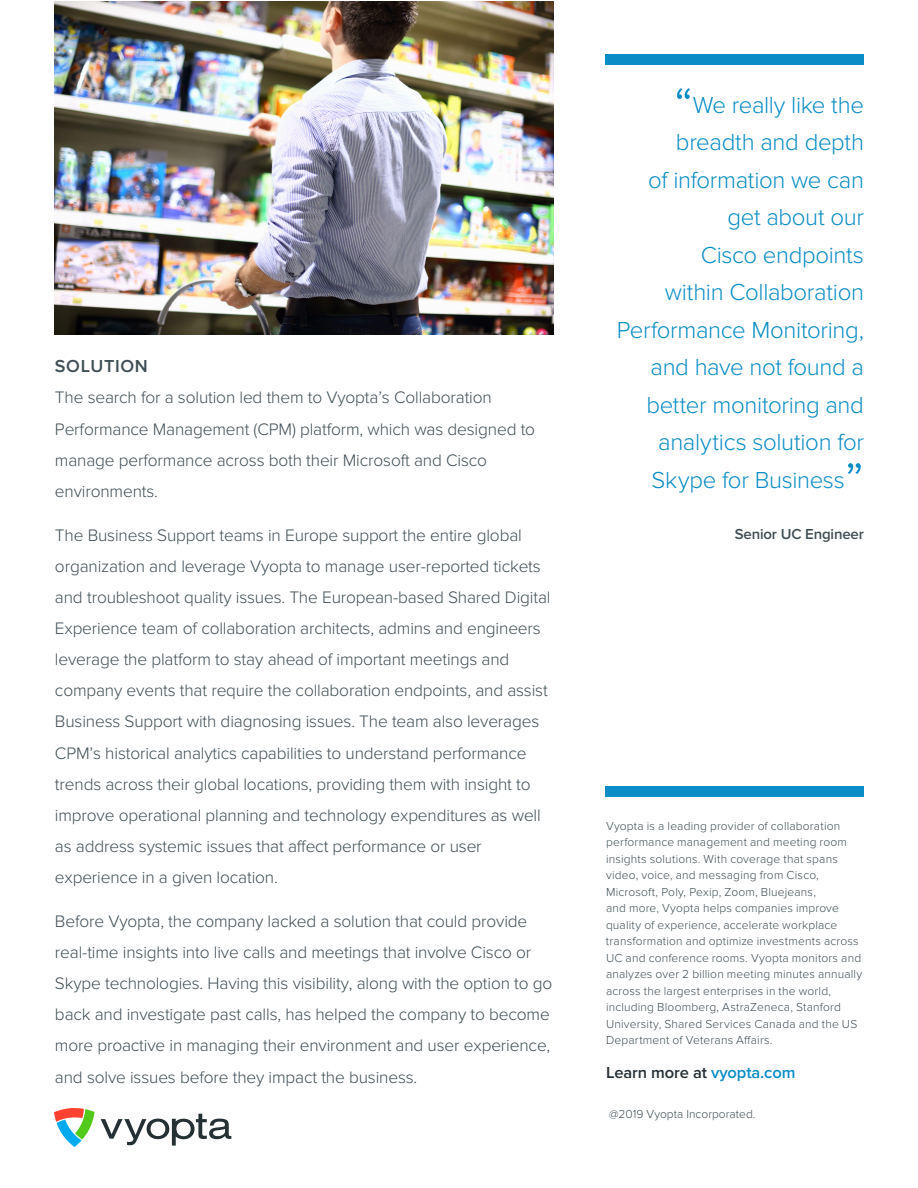
<style>
.page{position:relative;width:918px;height:1188px;background:#fff}
.page>*{position:absolute;margin:0;border:0;box-sizing:border-box;transform-origin:0 0}
.Quote_BLUE{font:300 54px "Proxima Nova";color:#0a8dc6}
.Quote_BLUE-2{font:300 24px "Proxima Nova";letter-spacing:-.015em;color:#0a8dc6}
.Body_-_Paragraph{font:600 18px "Proxima Nova";letter-spacing:.035em;color:#404e55}
.Body_-_Paragraph-2{font:300 17.25px/31px "Proxima Nova";letter-spacing:-.01em;color:#404e55}
.Legal{font:600 16.5px "Proxima Nova";letter-spacing:-.005em;color:#252e35}
.Body_-_Paragraph-3{font:600 15px "Proxima Nova";letter-spacing:-.01em;color:#404e55}
.Legal-2{font:300 12px/16.5px "Proxima Nova";letter-spacing:.015em;color:#404e55}
.s1{color:#0a8dc6}
</style>
<div class="page">
<div style="left:606px;top:786px;width:258px;height:10px;background:#0a8dc6"></div>
<div style="left:606px;top:54px;width:258px;height:11px;background:#0a8dc6"></div>
<svg style="left:54px;top:1108px;width:41px;height:39px"></svg>
<svg style="left:101px;top:1114px;width:130px;height:32px"></svg>
<img style="left:54px;top:1px;width:500px;height:333px">
<p class="Body_-_Paragraph" style="left:55px;top:355px;width:94px">SOLUTION</p>
<p class="Body_-_Paragraph-2" style="left:55px;top:382px;width:482px">The search for a solution led them to Vyopta’s Collaboration Performance Management (CPM) platform, which was designed to manage performance across both their Microsoft and Cisco environments.</p>
<p class="Body_-_Paragraph-2" style="left:55px;top:520px;width:497px">The Business Support teams in Europe support the entire global organization and leverage Vyopta to manage user-reported tickets and troubleshoot quality issues. The European-based Shared Digital Experience team of collaboration architects, admins and engineers leverage the platform to stay ahead of important meetings and company events that require the collaboration endpoints, and assist Business Support with diagnosing issues. The team also leverages CPM’s historical analytics capabilities to understand performance trends across their global locations, providing them with insight to improve operational planning and technology expenditures as well as address systemic issues that affect performance or user experience in a given location.</p>
<p class="Body_-_Paragraph-2" style="left:55px;top:906px;width:499px">Before Vyopta, the company lacked a solution that could provide real-time insights into live calls and meetings that involve Cisco or Skype technologies. Having this visibility, along with the option to go back and investigate past calls, has helped the company to become more proactive in managing their environment and user experience, and solve issues before they impact the business.</p>
<p class="Quote_BLUE" style="left:674px;top:76px;width:21px">“</p>
<p class="Quote_BLUE-2" style="left:693px;top:91px;width:173px">We really like the</p>
<p class="Quote_BLUE-2" style="left:676px;top:128px;width:189px">breadth and depth</p>
<p class="Quote_BLUE-2" style="left:648px;top:166px;width:217px">of information we can</p>
<p class="Quote_BLUE-2" style="left:728px;top:203px;width:138px">get about our</p>
<p class="Quote_BLUE-2" style="left:701px;top:241px;width:165px">Cisco endpoints</p>
<p class="Quote_BLUE-2" style="left:665px;top:278px;width:201px">within Collaboration</p>
<p class="Quote_BLUE-2" style="left:617px;top:316px;width:249px">Performance Monitoring,</p>
<p class="Quote_BLUE-2" style="left:651px;top:353px;width:215px">and have not found a</p>
<p class="Quote_BLUE-2" style="left:646px;top:391px;width:219px">better monitoring and</p>
<p class="Quote_BLUE-2" style="left:658px;top:428px;width:207px">analytics solution for</p>
<p class="Quote_BLUE-2" style="left:652px;top:466px;width:195px">Skype for Business</p>
<p class="Quote_BLUE" style="left:845px;top:451px;width:21px">”</p>
<p class="Body_-_Paragraph-3" style="left:735px;top:525px;width:131px">Senior UC Engineer</p>
<p class="Legal-2" style="left:606px;top:817px;width:258px">Vyopta is a leading provider of collaboration performance management and meeting room insights solutions. With coverage that spans video, voice, and messaging from Cisco, Microsoft, Poly, Pexip, Zoom, Bluejeans,<br>and more, Vyopta helps companies improve quality of experience, accelerate workplace transformation and optimize investments across UC and conference rooms. Vyopta monitors and analyzes over 2 billion meeting minutes annually across the largest enterprises in the world, including Bloomberg, AstraZeneca, Stanford University, Shared Services Canada and the US Department of Veterans Affairs.</p>
<p class="Legal" style="left:606px;top:1063px;width:191px">Learn more at <span class="s1">vyopta.com</span></p>
<p class="Legal-2" style="left:609px;top:1105px;width:148px">@2019 Vyopta Incorporated.</p>
</div>
